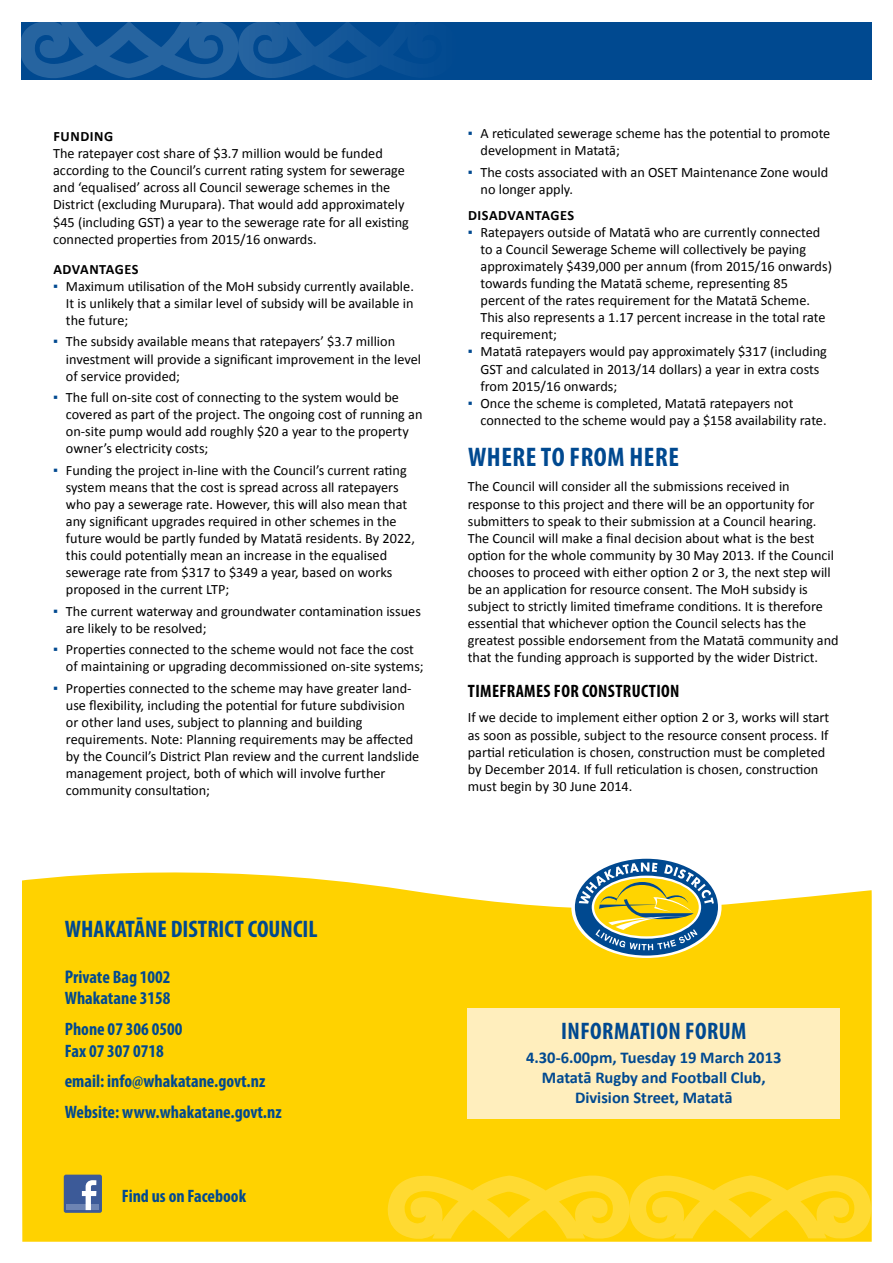
<style>
.page{position:relative;width:893px;height:1263px;background:#fff}
.page>*{position:absolute;margin:0;border:0;box-sizing:border-box;transform-origin:0 0}
.t1{font:700 condensed 27px "Myriad Pro";letter-spacing:.02em;color:#004990}
.t2{font:700 condensed 24px "Myriad Pro";color:#004990}
.t3{font:700 condensed 24px "Myriad Pro";letter-spacing:.02em;color:#004990}
.t4{font:700 condensed 18px/21.6px "Myriad Pro";color:#004990}
.t5{font:700 condensed 18px "Myriad Pro";color:#000}
.t6{font:700 16.5px/19.8px "Calibri";color:#004990;text-align:center}
.t7{font:14.25px/17.1px "Calibri";color:#000}
.t8{font:700 14.25px "Calibri";letter-spacing:.04em;color:#000}
.s1{font-family:"Arial";color:#004990}
.s2{font-size:18.45px}
</style>
<div class="page">
<div style="left:22px;top:872px;width:850px;height:370px;background:#ffd200"></div>
<div style="left:64px;top:1174px;width:38px;height:39px;background:#3c5a98;border-radius:2px"></div>
<div style="left:67px;top:1204px;width:32px;height:6px;background:#6d84b3"></div>
<svg style="left:82px;top:1180px;width:14px;height:30px"></svg>
<svg style="left:571px;top:856px;width:151px;height:102px"></svg>
<div style="left:575px;top:859px;width:143px;height:96px;background:#004990;border-radius:50%"></div>
<svg style="left:579px;top:862px;width:135px;height:88px"></svg>
<svg style="left:385px;top:1173px;width:487px;height:66px;background:#ffd61e"></svg>
<div style="left:21px;top:22px;width:851px;height:57px;background:#004990"></div>
<svg style="left:21px;top:22px;width:438px;height:58px"></svg>
<div style="left:468px;top:1008px;width:372px;height:110px;background:#ffeebd"></div>
<p class="t8" style="left:53px;top:127px;width:61px">Funding</p>
<p class="t7" style="left:53px;top:145px;width:357px">The ratepayer cost share of $3.7 million would be funded according to the Council’s current rating system for sewerage and ‘equalised’ across all Council sewerage schemes in the District (excluding Murupara). That would add approximately $45 (including GST) a year to the sewerage rate for all existing connected properties from 2015/16 onwards.</p>
<p class="t8" style="left:53px;top:260px;width:87px">Advantages</p>
<p class="t7" style="left:66px;top:278px;width:349px;text-align:justify;text-indent:-13px"><span class="s1">▪</span> Maximum utilisation of the MoH subsidy currently available.<br>It is unlikely that a similar level of subsidy will be available in the future;</p>
<p class="t7" style="left:66px;top:333px;width:357px;text-indent:-13px"><span class="s1">▪</span> The subsidy available means that ratepayers’ $3.7 million investment will provide a significant improvement in the level of service provided;</p>
<p class="t7" style="left:66px;top:389px;width:358px;text-indent:-13px"><span class="s1">▪</span> The full on-site cost of connecting to the system would be covered as part of the project. The ongoing cost of running an on-site pump would add roughly $20 a year to the property owner’s electricity costs;</p>
<p class="t7" style="left:66px;top:461px;width:351px;text-indent:-13px"><span class="s1">▪</span> Funding the project in-line with the Council’s current rating system means that the cost is spread across all ratepayers who pay a sewerage rate. However, this will also mean that any significant upgrades required in other schemes in the future would be partly funded by Matatā residents. By 2022, this could potentially mean an increase in the equalised sewerage rate from $317 to $349 a year, based on works proposed in the current LTP;</p>
<p class="t7" style="left:66px;top:602px;width:356px;text-indent:-13px"><span class="s1">▪</span> The current waterway and groundwater contamination issues are likely to be resolved;</p>
<p class="t7" style="left:66px;top:641px;width:359px;text-indent:-13px"><span class="s1">▪</span> Properties connected to the scheme would not face the cost of maintaining or upgrading decommissioned on-site systems;</p>
<p class="t7" style="left:66px;top:679px;width:355px;text-indent:-13px"><span class="s1">▪</span> Properties connected to the scheme may have greater land&shy;use flexibility, including the potential for future subdivision or other land uses, subject to planning and building requirements. Note: Planning requirements may be affected by the Council’s District Plan review and the current landslide management project, both of which will involve further community consultation;</p>
<p class="t7" style="left:480px;top:125px;width:351px;text-indent:-13px"><span class="s1">▪</span> A reticulated sewerage scheme has the potential to promote development in Matatā;</p>
<p class="t7" style="left:480px;top:163px;width:349px;text-indent:-13px"><span class="s1">▪</span> The costs associated with an OSET Maintenance Zone would no longer apply.</p>
<p class="t8" style="left:468px;top:206px;width:108px">Disadvantages</p>
<p class="t7" style="left:480px;top:223px;width:353px;text-indent:-13px"><span class="s1">▪</span> Ratepayers outside of Matatā who are currently connected to a Council Sewerage Scheme will collectively be paying approximately $439,000 per annum (from 2015/16 onwards) towards funding the Matatā scheme, representing 85 percent of the rates requirement for the Matatā Scheme.<br>This also represents a 1.17 percent increase in the total rate requirement;</p>
<p class="t7" style="left:480px;top:343px;width:348px;text-indent:-13px"><span class="s1">▪</span> Matatā ratepayers would pay approximately $317 (including<br>GST and calculated in 2013/14 dollars) a year in extra costs from 2015/16 onwards;</p>
<p class="t7" style="left:480px;top:394px;width:348px;text-indent:-13px"><span class="s1">▪</span> Once the scheme is completed, Matatā ratepayers not connected to the scheme would pay a $158 availability rate.</p>
<h1 class="t1" style="left:468px;top:440px;width:212px">WHERE TO FROM HERE</h1>
<p class="t7" style="left:468px;top:478px;width:372px">The Council will consider all the submissions received in response to this project and there will be an opportunity for submitters to speak to their submission at a Council hearing.<br>The Council will make a final decision about what is the best option for the whole community by 30 May 2013. If the Council chooses to proceed with either option 2 or 3, the next step will be an application for resource consent. The MoH subsidy is subject to strictly limited timeframe conditions. It is therefore essential that whichever option the Council selects has the greatest possible endorsement from the Matatā community and that the funding approach is supported by the wider District.</p>
<p class="t5" style="left:468px;top:679px;width:17px">Timeframes</p>
<p class="t5" style="left:554px;top:679px;width:38px">for construction</p>
<p class="t7" style="left:468px;top:709px;width:363px">If we decide to implement either option 2 or 3, works will start as soon as possible, subject to the resource consent process. If partial reticulation is chosen, construction must be completed by December 2014. If full reticulation is chosen, construction must begin by 30 June 2014.</p>
<h2 class="t2" style="left:65px;top:914px;width:254px">WHAKATĀNE DISTRICT COUNCIL</h2>
<p class="t4" style="left:65px;top:966px;width:107px"><span class="s2">P</span>rivate Bag 1002<br>Whakatane 3158</p>
<p class="t4" style="left:65px;top:1018px;width:119px">Phone 07 306 0500<br>Fax 07 307 0718</p>
<p class="t4" style="left:65px;top:1065px;width:218px;line-height:30.6px">email: info@whakatane.govt.nz<br>Website: www.whakatane.govt.nz</p>
<p class="t4" style="left:122px;top:1184px;width:126px">Find us on Facebook</p>
<h2 class="t3" style="left:561px;top:1016px;width:187px">INFORMATION FORUM</h2>
<p class="t6" style="left:526px;top:1048px;width:257px">4.30-6.00pm, Tuesday 19 March 2013<br>Matatā Rugby and Football Club,<br>Division Street, Matatā</p>
</div>
